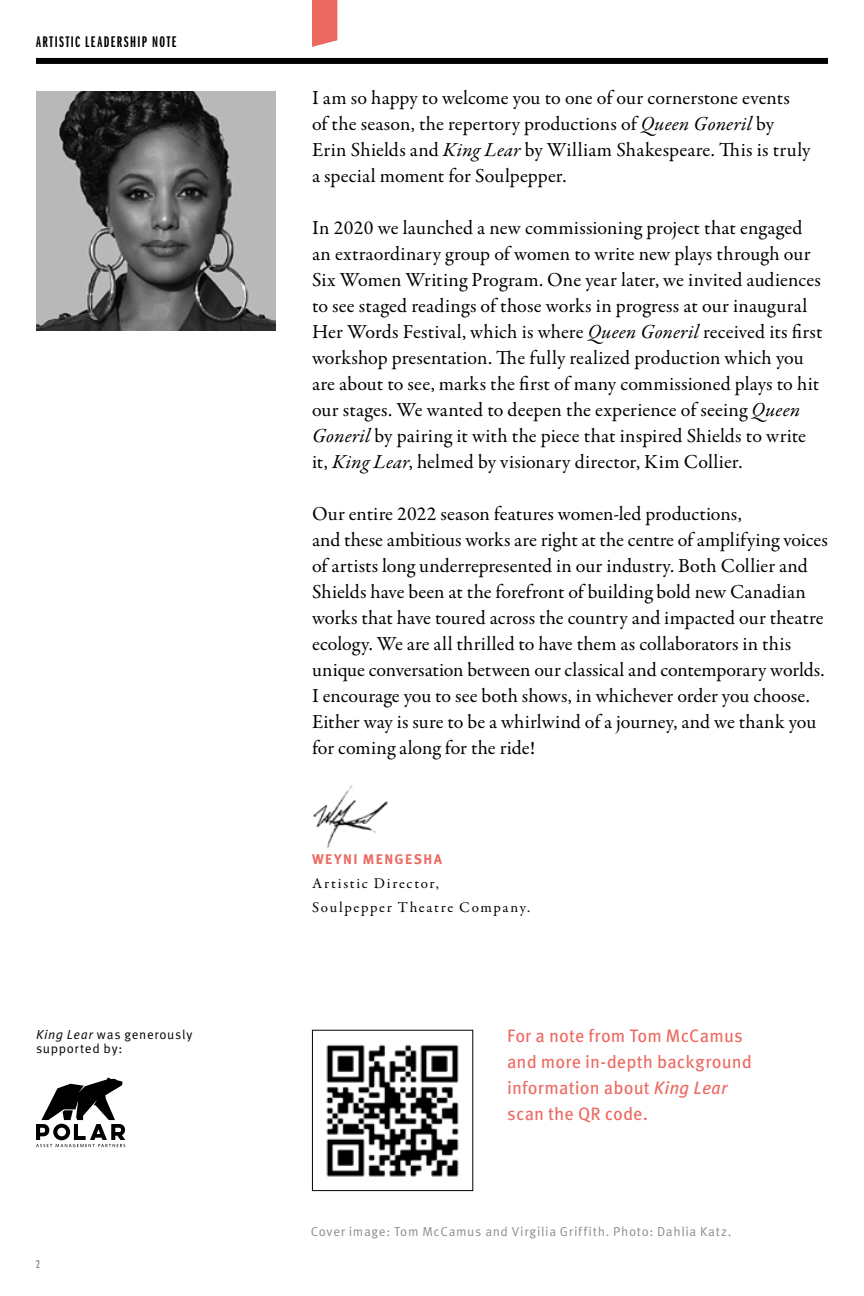
<style>
.page{position:relative;width:864px;height:1296px;background:#fff}
.page>*{position:absolute;margin:0;border:0;box-sizing:border-box;transform-origin:0 0}
.t1{font:20px/26px "Garamond Premr Pro";letter-spacing:.005em;color:#000}
.t2{font:18px/26px "Meta Pro";letter-spacing:.005em;color:#ec6961}
.t3{font:16px "Franklin Gothic LT Pro Dm X Cm";letter-spacing:.095em;color:#000}
.t4{font:15px/24px "Garamond Premr Pro";letter-spacing:.115em;color:#000}
.t5{font:700 14px "Meta Pro";letter-spacing:.1em;color:#ec6961}
.t6{font:13px "Meta Pro Norm";letter-spacing:.05em;color:#8a8c8e}
.t7{font:13px/14px "Meta Pro Norm";letter-spacing:.05em;color:#000}
.t8{font:12px "Franklin Gothic LT Pro Dm X Cm";color:#8a8c8e}
.s1{font-family:"Meta Pro Norm Ita"}
.s2{font-style:italic}
</style>
<div class="page">
<img style="left:313px;top:785px;width:75px;height:63px">
<svg style="left:312px;top:0;width:25px;height:47px"></svg>
<div style="left:36px;top:58px;width:792px;height:6px;background:#000"></div>
<img style="left:36px;top:91px;width:239px;height:239px">
<img style="left:326px;top:1044px;width:133px;height:133px">
<div style="left:312px;top:1030px;width:161px;height:161px;border:1px solid #000"></div>
<svg style="left:36px;top:1078px;width:89px;height:69px"></svg>
<p class="t3" style="left:36px;top:33px;width:142px">ARTISTIC LEADERSHIP NOTE</p>
<p class="t7" style="left:36px;top:1026px;width:158px"><span class="s1">King Lear</span> was generously supported by:</p>
<p class="t8" style="left:36px;top:1258px;width:5px">2</p>
<p class="t1" style="left:312px;top:86px;width:500px">I am so happy to welcome you to one of our cornerstone events<br>of the season, the repertory productions of <span class="s2">Queen Goneril</span> by Erin Shields and <span class="s2">King Lear</span> by William Shakespeare. This is truly a special moment for Soulpepper.</p>
<p class="t1" style="left:312px;top:216px;width:512px">In 2020 we launched a new commissioning project that engaged an extraordinary group of women to write new plays through our Six Women Writing Program. One year later, we invited audiences to see staged readings of those works in progress at our inaugural Her Words Festival, which is where <span class="s2">Queen Goneril</span> received its first workshop presentation. The fully realized production which you are about to see, marks the first of many commissioned plays to hit our stages. We wanted to deepen the experience of seeing <span class="s2">Queen Goneril</span> by pairing it with the piece that inspired Shields to write it, <span class="s2">King Lear</span>, helmed by visionary director, Kim Collier.</p>
<p class="t1" style="left:312px;top:502px;width:517px">Our entire 2022 season features women-led productions,<br>and these ambitious works are right at the centre of amplifying voices of artists long underrepresented in our industry. Both Collier and Shields have been at the forefront of building bold new Canadian works that have toured across the country and impacted our theatre ecology. We are all thrilled to have them as collaborators in this unique conversation between our classical and contemporary worlds.<br>I encourage you to see both shows, in whichever order you choose.<br>Either way is sure to be a whirlwind of a journey, and we thank you for coming along for the ride!</p>
<p class="t5" style="left:312px;top:848px;width:132px">WEYNI MENGESHA</p>
<p class="t4" style="left:312px;top:872px;width:220px">Artistic Director,<br>Soulpepper Theatre Company.</p>
<p class="t2" style="left:507px;top:1022px;width:246px">For a note from Tom McCamus and more in-depth background information about <span class="s2">King Lear </span>scan the QR code.</p>
<p class="t6" style="left:311px;top:1222px;width:422px">Cover image: Tom McCamus and Virgilia Griffith. Photo: Dahlia Katz.</p>
</div>
